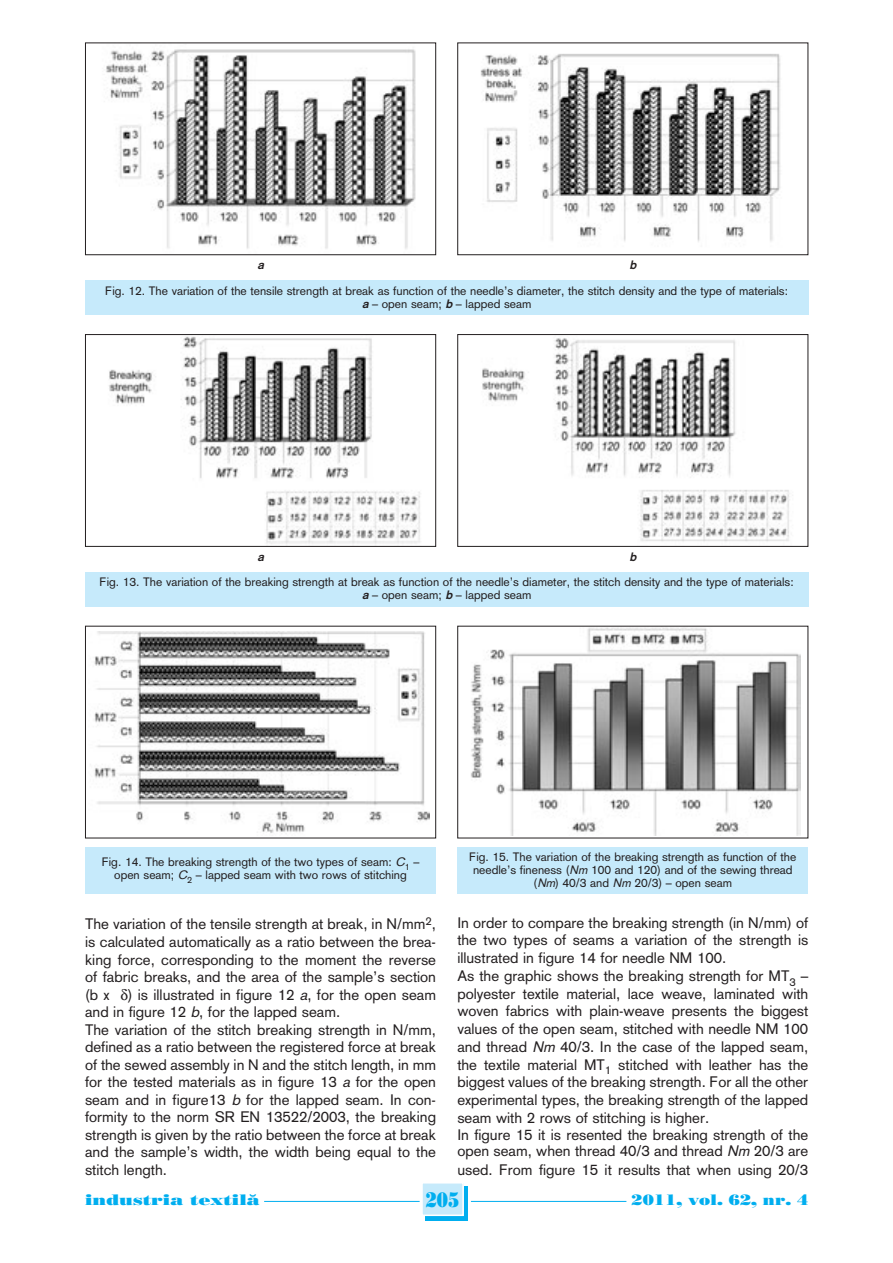
<style>
.page{position:relative;width:893px;height:1263px;background:#fff}
.page>*{position:absolute;margin:0;border:0;box-sizing:border-box;transform-origin:0 0}
.t1{font:21px "Bodoni East Pos";color:#00aeef;scale:.8 1}
.t2{font:15px/17.5px "Akzid Gro Rom East";color:#231f20}
.t3{font:15px "Bodoni East Pos";color:#00aeef;scale:1.28 1}
.t4{font:15px "Bodoni East Pos";color:#00aeef;scale:1.12 1}
.t5{font:12px/12.9px "Akzid Gro Rom East";color:#231f20;text-align:center}
.t6{font:italic 12px "Akzid Gro Bol East";color:#231f20}
.s1{font-family:"Akzid Gro Bol East";font-style:italic}
.s2{font-style:italic}
</style>
<div class="page">
<div style="left:425px;top:1186px;width:43px;height:34px;background:linear-gradient(to right,#09b1f0,#06b0ef)"></div>
<div style="left:422px;top:1183px;width:41px;height:32px;background:#c6eafb"></div>
<div style="left:421px;top:1182px;width:43px;height:34px;border:2px solid #fff"></div>
<hr style="left:264px;top:1201px;width:155px;height:1px;background:#00aeef">
<hr style="left:471px;top:1201px;width:155px;height:1px;background:#00aeef">
<img style="left:106px;top:49px;width:310px;height:200px">
<div style="left:85px;top:43px;width:351px;height:212px;border:1px solid #231f20"></div>
<div style="left:85px;top:281px;width:723px;height:34px;background:#c6eafb"></div>
<img style="left:480px;top:54px;width:301px;height:188px">
<div style="left:457px;top:43px;width:351px;height:212px;border:1px solid #231f20"></div>
<img style="left:109px;top:336px;width:311px;height:208px">
<div style="left:85px;top:334px;width:351px;height:213px;border:1px solid #231f20"></div>
<div style="left:85px;top:572px;width:723px;height:34px;background:#c6eafb"></div>
<img style="left:482px;top:338px;width:308px;height:204px">
<div style="left:457px;top:334px;width:351px;height:213px;border:1px solid #231f20"></div>
<img style="left:94px;top:632px;width:335px;height:202px">
<div style="left:85px;top:626px;width:351px;height:212px;border:1px solid #231f20"></div>
<div style="left:85px;top:847px;width:351px;height:47px;background:#c6eafb"></div>
<div style="left:457px;top:847px;width:351px;height:47px;background:#c6eafb"></div>
<img style="left:471px;top:628px;width:329px;height:208px">
<p class="t6" style="left:257px;top:260px;width:10px">a</p>
<p class="t6" style="left:629px;top:260px;width:10px">b</p>
<p class="t5" style="left:105px;top:285px;width:684px">Fig. 12. The variation of the tensile strength at break as function of the needleÖs diameter, the stitch density and the type of materials: <span class="s1">a</span> â open seam; <span class="s1">b</span> â lapped seam</p>
<p class="t6" style="left:257px;top:552px;width:10px">a</p>
<p class="t6" style="left:629px;top:552px;width:10px">b</p>
<p class="t5" style="left:100px;top:577px;width:695px">Fig. 13. The variation of the breaking strength at break as function of the needleÖs diameter, the stitch density and the type of materials: <span class="s1">a</span> â open seam; <span class="s1">b</span> â lapped seam</p>
<p class="t5" style="left:102px;top:856px;width:319px">Fig. 14. The breaking strength of the two types of seam: <span class="s2">C</span><sub>1</sub> â open seam; <span class="s2">C</span><sub>2</sub> â lapped seam with two rows of stitching</p>
<p class="t5" style="left:469px;top:852px;width:328px">Fig. 15. The variation of the breaking strength as function of the needleÖs fineness (<span class="s2">Nm</span>100 and 120) and of the sewing thread (<span class="s2">Nm</span>) 40/3 and <span class="s2">Nm</span>20/3) â open seam</p>
<p class="t2" style="left:85px;top:917px;width:352px">The variation of the tensile strength at break, in N/mm<sup>2</sup>, is calculated automatically as a ratio between the brea&shy;king force, corresponding to the moment the reverse of fabric breaks, and the area of the sampleÖs section (b x ) is illustrated in figure 12 <span class="s2">a</span>, for the open seam and in figure 12 <span class="s2">b</span>, for the lapped seam.<br>The variation of the stitch breaking strength in N/mm, defined as a ratio between the registered force at break of the sewed assembly in N and the stitch length, in mm for the tested materials as in figure 13 <span class="s2">a</span> for the open seam and in figure13 <span class="s2">b</span> for the lapped seam. In con&shy;formity to the norm SR EN 13522/2003, the breaking strength is given by the ratio between the force at break and the sampleÖs width, the width being equal to the stitch length.</p>
<p class="t2" style="left:457px;top:915px;width:352px">In order to compare the breaking strength (in N/mm) of the two types of seams a variation of the strength is illustrated in figure 14 for needle NM 100.<br>As the graphic shows the breaking strength for MT<sub>3</sub> â polyester textile material, lace weave, laminated with woven fabrics with plain-weave presents the biggest values of the open seam, stitched with needle NM 100 and thread <span class="s2">Nm</span> 40/3. In the case of the lapped seam, the textile material MT<sub>1</sub> stitched with leather has the biggest values of the breaking strength. For all the other experimental types, the breaking strength of the lapped seam with 2 rows of stitching is higher.<br>In figure 15 it is resented the breaking strength of the open seam, when thread 40/3 and thread <span class="s2">Nm</span> 20/3 are</p>
<p class="t2" style="left:457px;top:1162px;width:352px">used. From figure 15 it results that when using 20/3</p>
<p class="t3" style="left:85px;top:1194px;width:138px">industria textil„</p>
<h1 class="t1" style="left:426px;top:1192px;width:44px">205</h1>
<p class="t4" style="left:631px;top:1194px;width:159px">2011, vol. 62, nr. 4</p>
</div>
